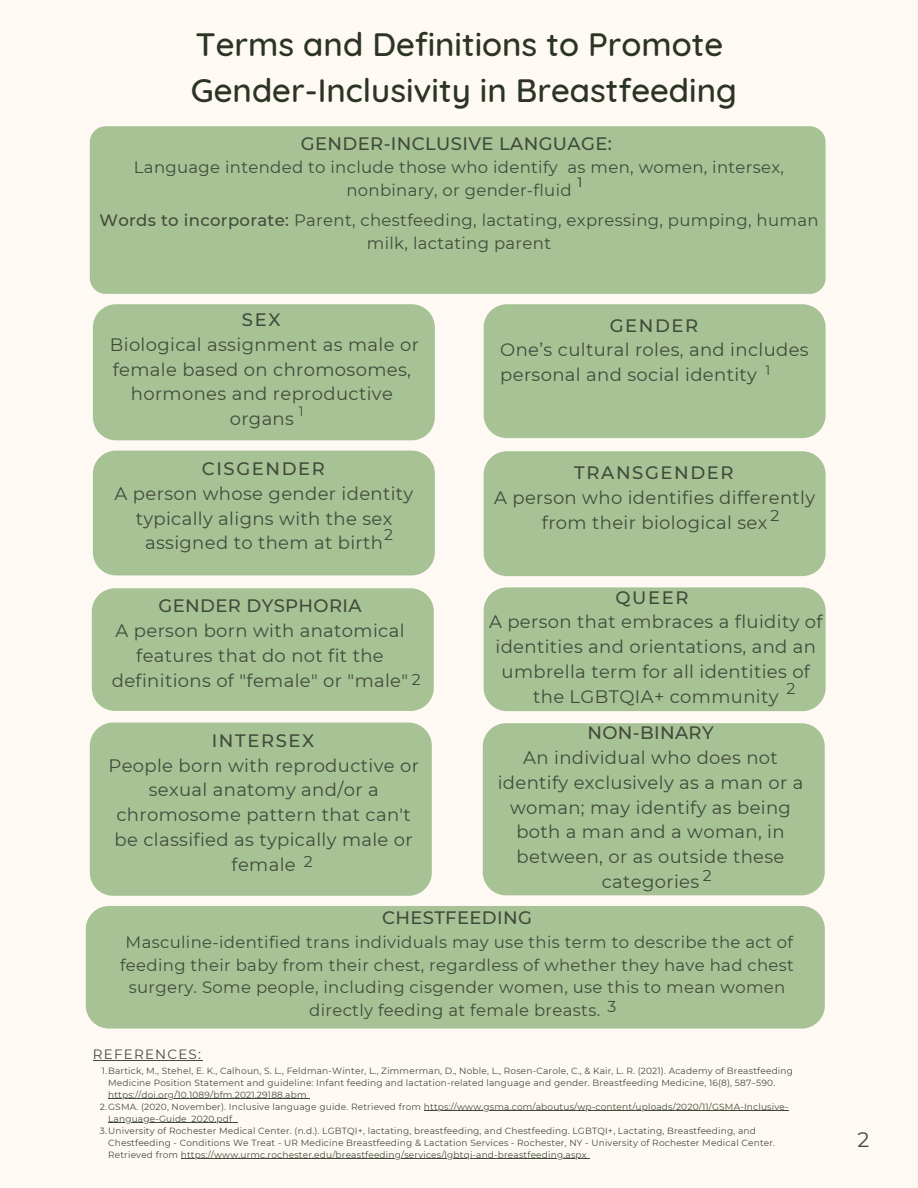
<style>
.page{position:relative;width:918px;height:1188px;background:#fff9f3}
.page>*{position:absolute;margin:0;border:0;box-sizing:border-box;transform-origin:0 0}
.t1{font:500 33px/46.2px "Quicksand";color:#2b3425}
.t2{font:21px "Montserrat";color:#414b3b}
.t3{font:18px/24.8px "Montserrat";letter-spacing:.02em;color:#414b3b;text-align:center}
.t4{font:500 18px "Montserrat";letter-spacing:.02em;color:#414b3b}
.t5{font:500 18px "Montserrat";letter-spacing:.09em;color:#414b3b}
.t6{font:16.5px/22.5px "Montserrat";letter-spacing:.02em;color:#414b3b;text-align:center}
.t7{font:15.75px "Montserrat";color:#414b3b}
.t8{font:13.5px "Montserrat";letter-spacing:.09em;color:#414b3b}
.t9{font:13.5px "Montserrat";color:#2b3425}
.t10{font:9px "Montserrat";letter-spacing:.02em;color:#414b3b}
.s1{font-weight:500}
</style>
<div class="page">
<div style="left:93px;top:304px;width:342px;height:136px;background:#a7c396;border-radius:23px"></div>
<div style="left:484px;top:304px;width:342px;height:134px;background:#a7c396;border-radius:23px"></div>
<div style="left:93px;top:451px;width:342px;height:124px;background:#a7c396;border-radius:23px"></div>
<div style="left:484px;top:451px;width:342px;height:125px;background:#a7c396;border-radius:23px"></div>
<div style="left:92px;top:588px;width:342px;height:123px;background:#a7c396;border-radius:23px"></div>
<div style="left:484px;top:587px;width:342px;height:124px;background:#a7c396;border-radius:23px"></div>
<div style="left:90px;top:126px;width:736px;height:168px;background:#a7c396;border-radius:16px"></div>
<div style="left:90px;top:723px;width:342px;height:173px;background:#a7c396;border-radius:23px"></div>
<div style="left:483px;top:723px;width:342px;height:172px;background:#a7c396;border-radius:23px"></div>
<div style="left:86px;top:906px;width:739px;height:123px;background:#a7c396;border-radius:23px"></div>
<hr style="left:108px;top:1098px;width:199px;height:1px;background:#414b3b">
<hr style="left:424px;top:1110px;width:365px;height:1px;background:#414b3b">
<hr style="left:108px;top:1122px;width:124px;height:1px;background:#414b3b">
<hr style="left:181px;top:1158px;width:406px;height:1px;background:#414b3b">
<hr style="left:93px;top:1060px;width:109px;height:1px;background:#414b3b">
<h1 class="t1" style="left:191px;top:21px;width:547px">Terms and Definitions to Promote<br>Gender-Inclusivity in Breastfeeding</h1>
<h3 class="t4" style="left:301px;top:132px;width:312px">GENDER-INCLUSIVE LANGUAGE:</h3>
<h3 class="t6" style="left:134px;top:156px;width:652px">Language intended to include those who identify as men, women, intersex, nonbinary, or gender-fluid</h3>
<h3 class="t6" style="left:99px;top:209px;width:721px"><span class="s1">Words to incorporate:</span> Parent, chestfeeding, lactating, expressing, pumping, human milk, lactating parent</h3>
<h3 class="t9" style="left:578px;top:174px;width:6px">1</h3>
<h3 class="t4" style="left:242px;top:309px;width:40px">SEX</h3>
<h3 class="t3" style="left:110px;top:332px;width:311px">Biological assignment as male or female based on chromosomes, hormones and reproductive organs</h3>
<h3 class="t8" style="left:299px;top:403px;width:6px">1</h3>
<h3 class="t5" style="left:202px;top:458px;width:125px">CISGENDER</h3>
<h3 class="t3" style="left:115px;top:481px;width:300px">A person whose gender identity typically aligns with the sex assigned to them at birth</h3>
<h3 class="t7" style="left:384px;top:524px;width:10px">2</h3>
<h3 class="t4" style="left:158px;top:595px;width:205px">GENDER DYSPHORIA</h3>
<h3 class="t3" style="left:112px;top:618px;width:298px">A person born with anatomical features that do not fit the definitions of "female" or "male"</h3>
<h3 class="t7" style="left:412px;top:669px;width:10px">2</h3>
<h3 class="t5" style="left:212px;top:729px;width:104px">INTERSEX</h3>
<h3 class="t3" style="left:108px;top:753px;width:312px">People born with reproductive or sexual anatomy and/or a chromosome pattern that can't be classified as typically male or female</h3>
<h3 class="t7" style="left:304px;top:852px;width:10px">2</h3>
<h3 class="t4" style="left:610px;top:314px;width:90px">GENDER</h3>
<h3 class="t3" style="left:500px;top:338px;width:310px;text-align:left">One’s cultural roles, and includes personal and social identity</h3>
<h3 class="t8" style="left:765px;top:362px;width:6px">1</h3>
<h3 class="t5" style="left:574px;top:462px;width:161px">TRANSGENDER</h3>
<h3 class="t3" style="left:494px;top:485px;width:323px">A person who identifies differently from their biological sex</h3>
<h3 class="t7" style="left:771px;top:506px;width:10px">2</h3>
<h3 class="t4" style="left:615px;top:586px;width:75px">QUEER</h3>
<h3 class="t3" style="left:489px;top:610px;width:335px">A person that embraces a fluidity of identities and orientations, and an umbrella term for all identities of the LGBTQIA+ community</h3>
<h3 class="t7" style="left:787px;top:679px;width:10px">2</h3>
<h3 class="t4" style="left:587px;top:722px;width:128px">NON-BINARY</h3>
<h3 class="t3" style="left:498px;top:745px;width:307px">An individual who does not identify exclusively as a man or a woman; may identify as being both a man and a woman, in between, or as outside these categories</h3>
<h3 class="t7" style="left:703px;top:865px;width:10px">2</h3>
<h3 class="t4" style="left:382px;top:907px;width:151px">CHESTFEEDING</h3>
<p class="t6" style="left:120px;top:931px;width:675px">Masculine-identified trans individuals may use this term to describe the act of feeding their baby from their chest, regardless of whether they have had chest surgery. Some people, including cisgender women, use this to mean women directly feeding at female breasts.</p>
<h3 class="t7" style="left:607px;top:997px;width:10px">3</h3>
<h3 class="t8" style="left:93px;top:1046px;width:110px">REFERENCES:</h3>
<p class="t10" style="left:102px;top:1065px;width:693px">1.Bartick, M., Stehel, E. K., Calhoun, S. L., Feldman-Winter, L., Zimmerman, D., Noble, L., Rosen-Carole, C., &amp; Kair, L. R. (2021). Academy of Breastfeeding</p>
<p class="t10" style="left:108px;top:1077px;width:669px">Medicine Position Statement and guideline: Infant feeding and lactation-related language and gender. Breastfeeding Medicine, 16(8), 587–590.</p>
<p class="t10" style="left:108px;top:1089px;width:200px">https://doi.org/10.1089/bfm.2021.29188.abm</p>
<p class="t10" style="left:100px;top:1101px;width:690px">2.GSMA. (2020, November). Inclusive language guide. Retrieved from https://www.gsma.com/aboutus/wp-content/uploads/2020/11/GSMA-Inclusive-</p>
<p class="t10" style="left:108px;top:1113px;width:126px">Language-Guide_2020.pdf</p>
<p class="t10" style="left:100px;top:1125px;width:658px">3.University of Rochester Medical Center. (n.d.). LGBTQI+, lactating, breastfeeding, and Chestfeeding. LGBTQI+, Lactating, Breastfeeding, and</p>
<p class="t10" style="left:108px;top:1137px;width:669px">Chestfeeding - Conditions We Treat - UR Medicine Breastfeeding &amp; Lactation Services - Rochester, NY - University of Rochester Medical Center.</p>
<p class="t10" style="left:108px;top:1149px;width:480px">Retrieved from https://www.urmc.rochester.edu/breastfeeding/services/lgbtqi-and-breastfeeding.aspx</p>
<h2 class="t2" style="left:858px;top:1126px;width:13px">2</h2>
</div>
